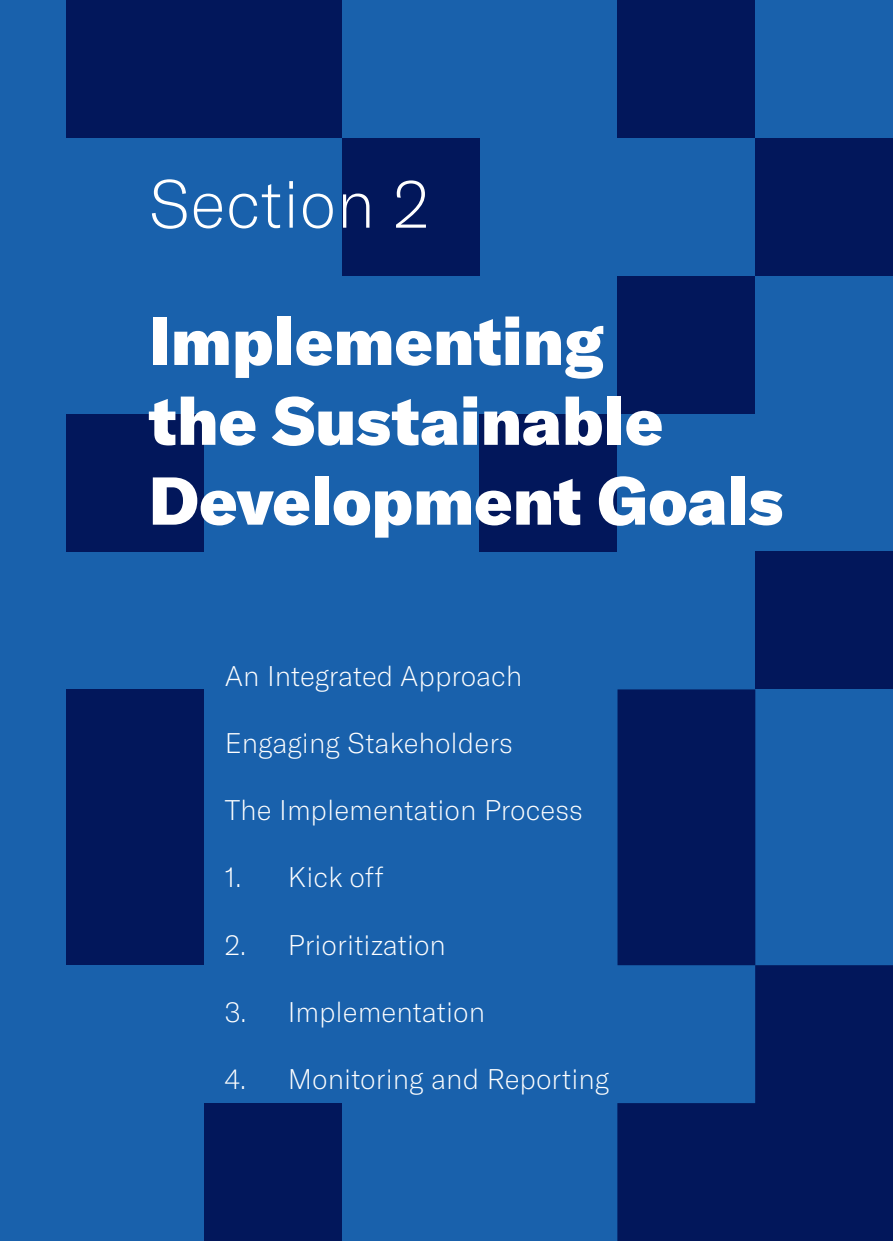
<style>
.page{position:relative;width:893px;height:1241px;background:#fff}
.page>*{position:absolute;margin:0;border:0;box-sizing:border-box;transform-origin:0 0}
.t1{font:900 66.5px/79.8px "GT America";color:#fff}
.t2{font:100 66.5px "GT America";color:#fff}
.t3{font:100 28px "GT America";color:#fff}
</style>
<div class="page">
<div style="left:0;top:0;width:893px;height:1240px;background:#1961ac"></div>
<div style="left:755px;top:138px;width:138px;height:138px;background:#02175b"></div>
<div style="left:617px;top:276px;width:138px;height:137px;background:#02175b"></div>
<div style="left:480px;top:413px;width:137px;height:138px;background:#02175b"></div>
<div style="left:342px;top:138px;width:138px;height:138px;background:#02175b"></div>
<div style="left:66px;top:413px;width:138px;height:138px;background:#02175b"></div>
<div style="left:204px;top:1102px;width:138px;height:138px;background:#02175b"></div>
<div style="left:755px;top:551px;width:138px;height:138px;background:#02175b"></div>
<div style="left:617px;top:0;width:138px;height:138px;background:#02175b"></div>
<div style="left:617px;top:689px;width:138px;height:276px;background:#02175b"></div>
<div style="left:66px;top:0;width:276px;height:138px;background:#02175b"></div>
<div style="left:66px;top:689px;width:138px;height:276px;background:#02175b"></div>
<svg style="left:617px;top:965px;width:276px;height:275px;fill:#02175b"></svg>
<h1 class="t2" style="left:149px;top:166px;width:282px">Section 2</h1>
<h1 class="t1" style="left:149px;top:300px;width:636px">Implementing<br>the Sustainable<br>Development Goals</h1>
<p class="t3" style="left:225px;top:659px;width:299px">An Integrated Approach</p>
<p class="t3" style="left:225px;top:726px;width:289px">Engaging Stakeholders</p>
<p class="t3" style="left:225px;top:793px;width:359px">The Implementation Process</p>
<p class="t3" style="left:225px;top:861px;width:161px">1. Kick off</p>
<p class="t3" style="left:225px;top:928px;width:223px">2. Prioritization</p>
<p class="t3" style="left:225px;top:995px;width:262px">3. Implementation</p>
<p class="t3" style="left:225px;top:1062px;width:386px">4. Monitoring and Reporting</p>
</div>
